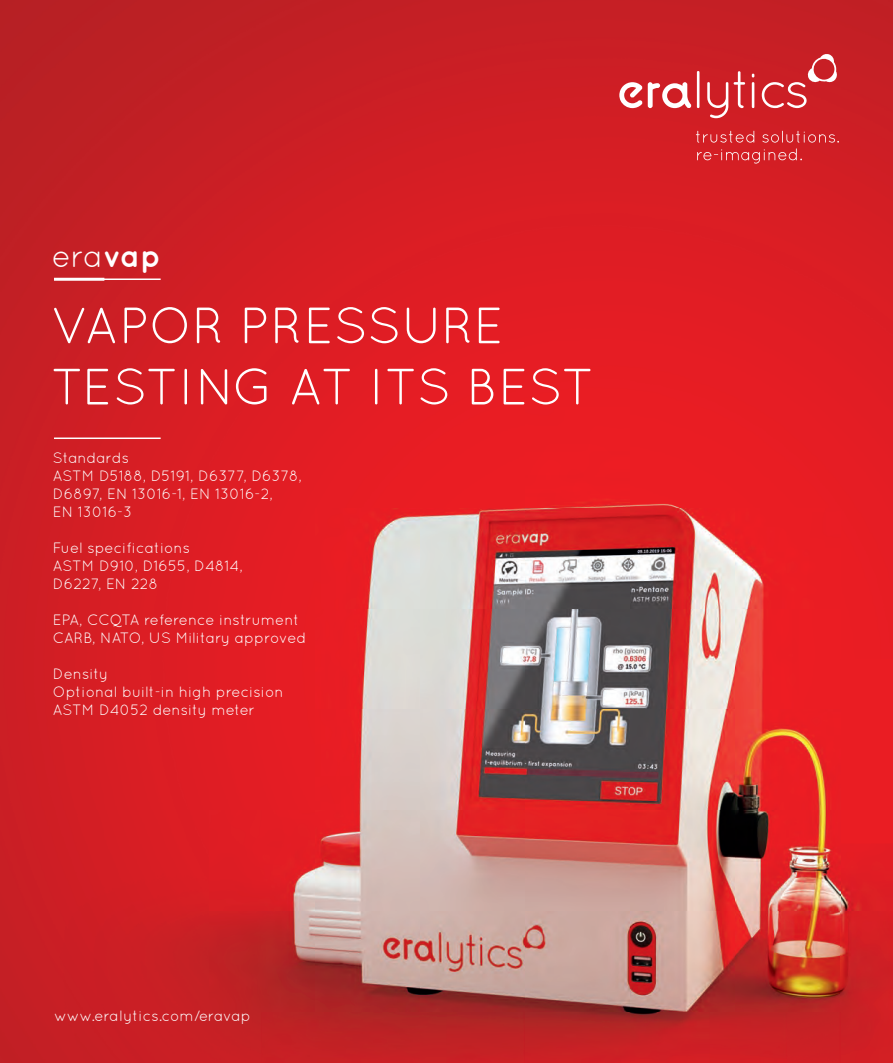
<style>
.page{position:relative;width:893px;height:1063px;background:#fff}
.page>*{position:absolute;margin:0;border:0;box-sizing:border-box;transform-origin:0 0}
.t1{font:51px/61.2px "Quicksand";color:#fff}
.t2{font:31.5px "Quicksand";color:#fff}
.t3{font:15px/18px "Quicksand";color:#fff}
.s1{font-weight:700}
</style>
<div class="page">
<img style="left:0;top:0;width:893px;height:1063px">
<hr style="left:54px;top:279px;width:107px;height:1px;background:#fff">
<hr style="left:54px;top:278px;width:50px;height:3px;background:#fff">
<hr style="left:54px;top:438px;width:107px;height:1px;background:#fff">
<svg style="left:619px;top:82px;width:72px;height:26px"></svg>
<svg style="left:697px;top:71px;width:2px;height:37px"></svg>
<svg style="left:734px;top:71px;width:11px;height:37px"></svg>
<svg style="left:752px;top:74px;width:2px;height:34px"></svg>
<svg style="left:762px;top:54px;width:76px;height:54px"></svg>
<svg style="left:707px;top:82px;width:21px;height:36px"></svg>
<svg style="left:696px;top:131px;width:143px;height:33px"></svg>
<h2 class="t2" style="left:52px;top:237px;width:111px">era<span class="s1">vap</span></h2>
<h1 class="t1" style="left:51px;top:294px;width:545px">VAPOR PRESSURE<br>TESTING AT ITS BEST</h1>
<p class="t3" style="left:53px;top:449px;width:251px">Standards<br>ASTM D5188, D5191, D6377, D6378,<br>D6897, EN 13016-1, EN 13016-2,<br>EN 13016-3</p>
<p class="t3" style="left:53px;top:539px;width:192px">Fuel specifications<br>ASTM D910, D1655, D4814,<br>D6227, EN 228</p>
<p class="t3" style="left:53px;top:611px;width:255px">EPA, CCQTA reference instrument<br>CARB, NATO, US Military approved</p>
<p class="t3" style="left:53px;top:665px;width:232px">Density<br>Optional built-in high precision<br>ASTM D4052 density meter</p>
<p class="t3" style="left:54px;top:1007px;width:198px">www.eralytics.com/eravap</p>
</div>
